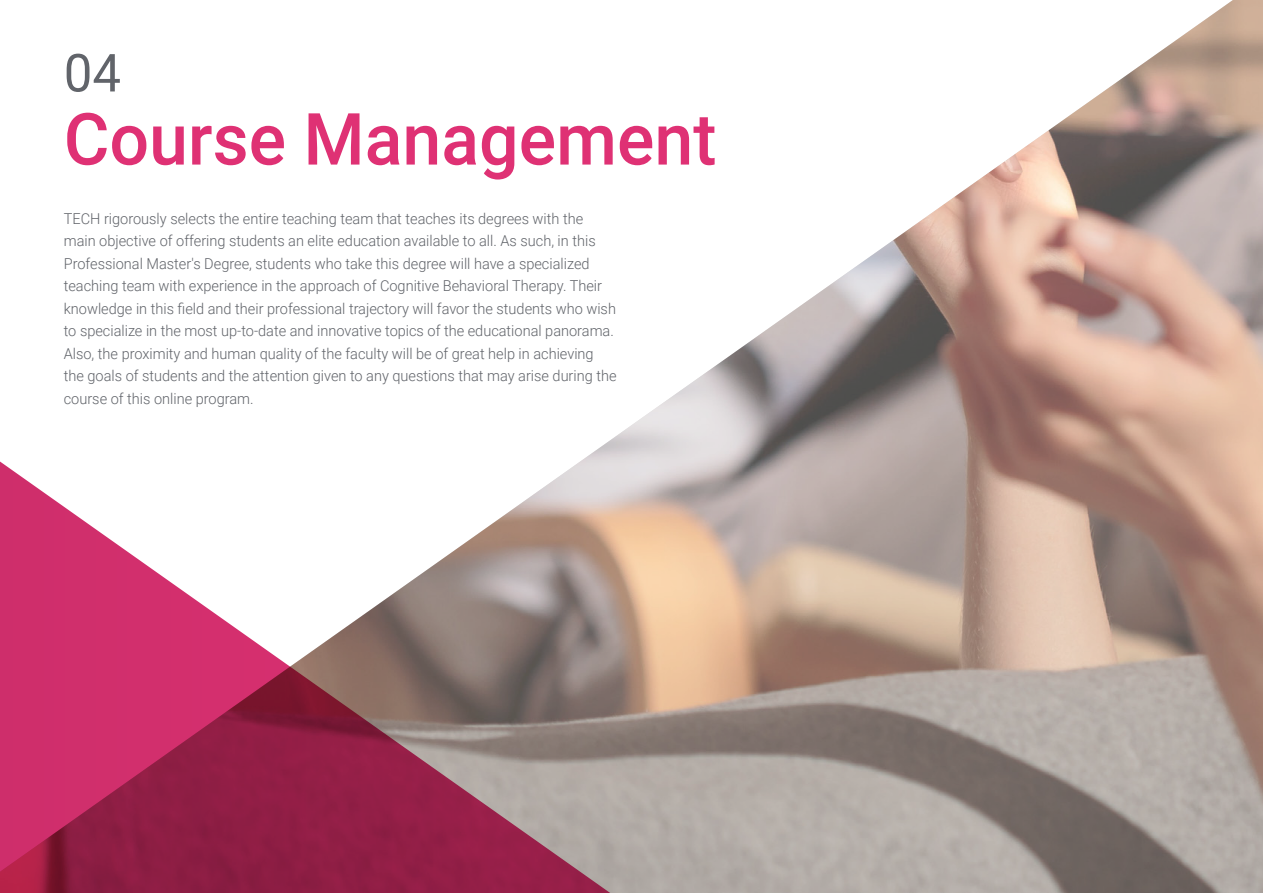
<style>
.page{position:relative;width:1263px;height:893px;background:#fff}
.page>*{position:absolute;margin:0;border:0;box-sizing:border-box;transform-origin:0 0}
.t1{font:500 72px "Roboto";color:#df3174}
.t2{font:52.5px "Roboto";color:#61646a}
.t3{font:300 15px/22.5px "Roboto";color:#61646a}
</style>
<div class="page">
<img style="left:602px;top:0;width:661px;height:893px">
<svg style="left:0;top:446px;width:640px;height:447px"></svg>
<h2 class="t2" style="left:64px;top:36px;width:59px">04</h2>
<h1 class="t1" style="left:64px;top:89px;width:654px">Course Management</h1>
<p class="t3" style="left:64px;top:207px;width:554px">TECH rigorously selects the entire teaching team that teaches its degrees with the main objective of offering students an elite education available to all. As such, in this Professional Master's Degree, students who take this degree will have a specialized teaching team with experience in the approach of Cognitive Behavioral Therapy. Their knowledge in this field and their professional trajectory will favor the students who wish to specialize in the most up-to-date and innovative topics of the educational panorama.<br>Also, the proximity and human quality of the faculty will be of great help in achieving the goals of students and the attention given to any questions that may arise during the course of this online program.</p>
</div>
